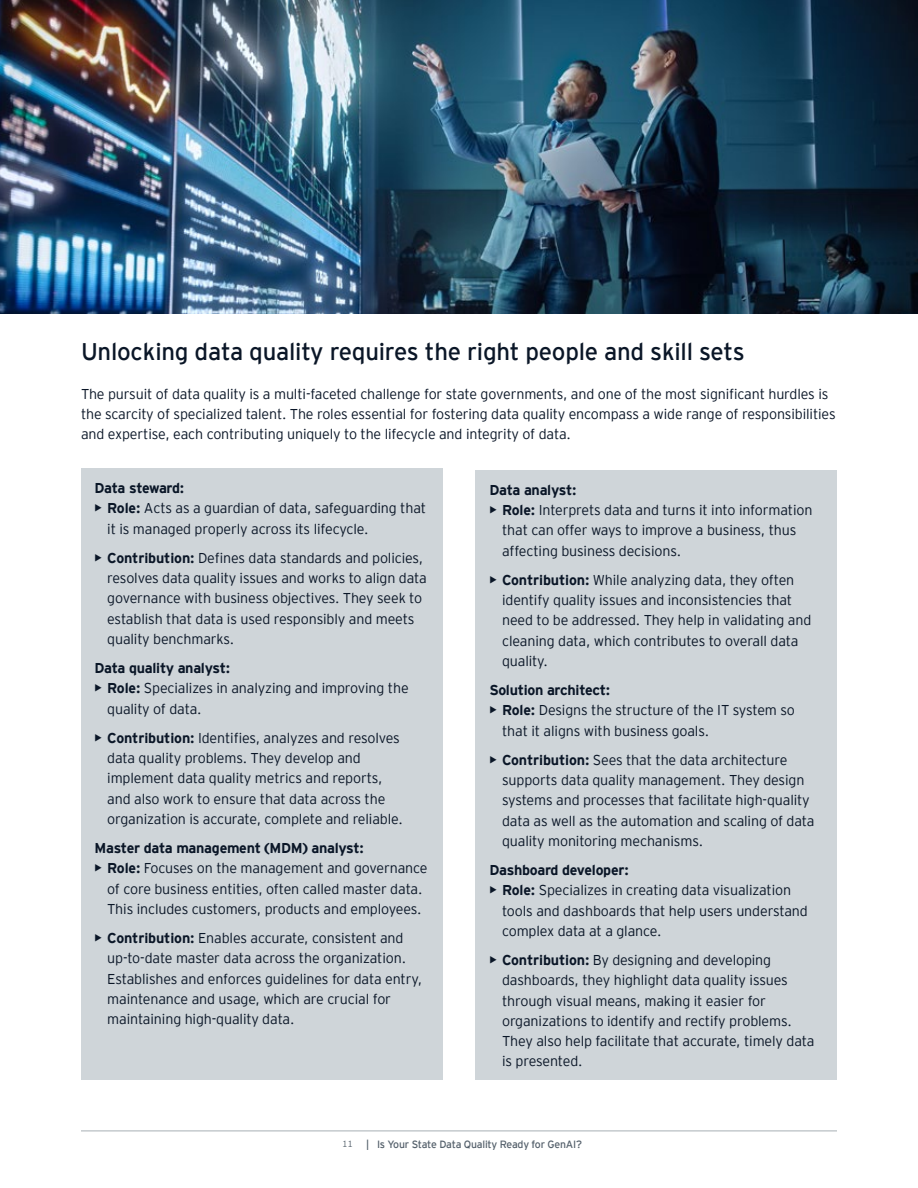
<style>
.page{position:relative;width:918px;height:1188px;background:#fff}
.page>*{position:absolute;margin:0;border:0;box-sizing:border-box;transform-origin:0 0}
.t1{font:24px "EY Interstate";letter-spacing:-.01em;color:#0a1627}
.t2{font:300 14.25px/20.2px "EY Interstate";letter-spacing:-.01em;color:#0a1627}
.t3{font:700 14.25px "EY Interstate";letter-spacing:-.02em;color:#0a1627}
.t4{font:10.5px "EY Interstate";letter-spacing:-.02em;color:#54606b}
.s1{font-weight:700}
.s2{font-weight:300;font-size:9px}
</style>
<div class="page">
<div style="left:81px;top:468px;width:361px;height:612px;background:#cfd5d9"></div>
<div style="left:476px;top:470px;width:361px;height:610px;background:#cfd5d9"></div>
<img style="left:0;top:0;width:918px;height:313px">
<hr style="left:81px;top:1131px;width:756px;height:1px;background:#a7afb5">
<h1 class="t1" style="left:81px;top:335px;width:665px">Unlocking data quality requires the right people and skill sets</h1>
<p class="t2" style="left:81px;top:383px;width:756px">The pursuit of data quality is a multi-faceted challenge for state governments, and one of the most significant hurdles is the scarcity of specialized talent. The roles essential for fostering data quality encompass a wide range of responsibilities and expertise, each contributing uniquely to the lifecycle and integrity of data.</p>
<p class="t3" style="left:94px;top:478px;width:91px">Data steward:</p>
<p class="t2" style="left:107px;top:497px;width:320px;text-indent:-13px"><span class="s1">• Role:</span> Acts as a guardian of data, safeguarding that it is managed properly across its lifecycle.</p>
<p class="t2" style="left:107px;top:547px;width:321px;text-indent:-13px"><span class="s1">• Contribution:</span> Defines data standards and policies, resolves data quality issues and works to align data governance with business objectives. They seek to establish that data is used responsibly and meets quality benchmarks.</p>
<p class="t3" style="left:94px;top:658px;width:137px">Data quality analyst:</p>
<p class="t2" style="left:107px;top:677px;width:303px;text-indent:-13px"><span class="s1">• Role:</span> Specializes in analyzing and improving the quality of data.</p>
<p class="t2" style="left:107px;top:727px;width:297px;text-indent:-13px"><span class="s1">• Contribution:</span> Identifies, analyzes and resolves data quality problems. They develop and implement data quality metrics and reports, and also work to ensure that data across the organization is accurate, complete and reliable.</p>
<p class="t3" style="left:94px;top:838px;width:271px">Master data management (MDM) analyst:</p>
<p class="t2" style="left:94px;top:857px;width:335px;text-align:center"><span class="s1">• Role:</span> Focuses on the management and governance of core business entities, often called master data.<br>This includes customers, products and employees.</p>
<p class="t2" style="left:107px;top:927px;width:316px;text-indent:-13px"><span class="s1">• Contribution:</span> Enables accurate, consistent and up-to-date master data across the organization.<br>Establishes and enforces guidelines for data entry, maintenance and usage, which are crucial for maintaining high-quality data.</p>
<p class="t3" style="left:489px;top:479px;width:89px">Data analyst:</p>
<p class="t2" style="left:502px;top:499px;width:312px;text-indent:-13px"><span class="s1">• Role:</span> Interprets data and turns it into information that can offer ways to improve a business, thus affecting business decisions.</p>
<p class="t2" style="left:502px;top:569px;width:311px;text-indent:-13px"><span class="s1">• Contribution:</span> While analyzing data, they often identify quality issues and inconsistencies that need to be addressed. They help in validating and cleaning data, which contributes to overall data quality.</p>
<p class="t3" style="left:489px;top:680px;width:122px">Solution architect:</p>
<p class="t2" style="left:502px;top:699px;width:294px;text-indent:-13px"><span class="s1">• Role:</span> Designs the structure of the IT system so that it aligns with business goals.</p>
<p class="t2" style="left:502px;top:749px;width:314px;text-indent:-13px"><span class="s1">• Contribution:</span> Sees that the data architecture supports data quality management. They design systems and processes that facilitate high-quality data as well as the automation and scaling of data quality monitoring mechanisms.</p>
<p class="t3" style="left:489px;top:860px;width:141px">Dashboard developer:</p>
<p class="t2" style="left:502px;top:879px;width:307px;text-indent:-13px"><span class="s1">• Role:</span> Specializes in creating data visualization tools and dashboards that help users understand complex data at a glance.</p>
<p class="t2" style="left:502px;top:949px;width:314px;text-indent:-13px"><span class="s1">• Contribution:</span> By designing and developing dashboards, they highlight data quality issues through visual means, making it easier for organizations to identify and rectify problems.<br>They also help facilitate that accurate, timely data is presented.</p>
<p class="t4" style="left:342px;top:1137px;width:241px"><span class="s2">11</span> | Is Your State Data Quality Ready for GenAI?</p>
</div>
